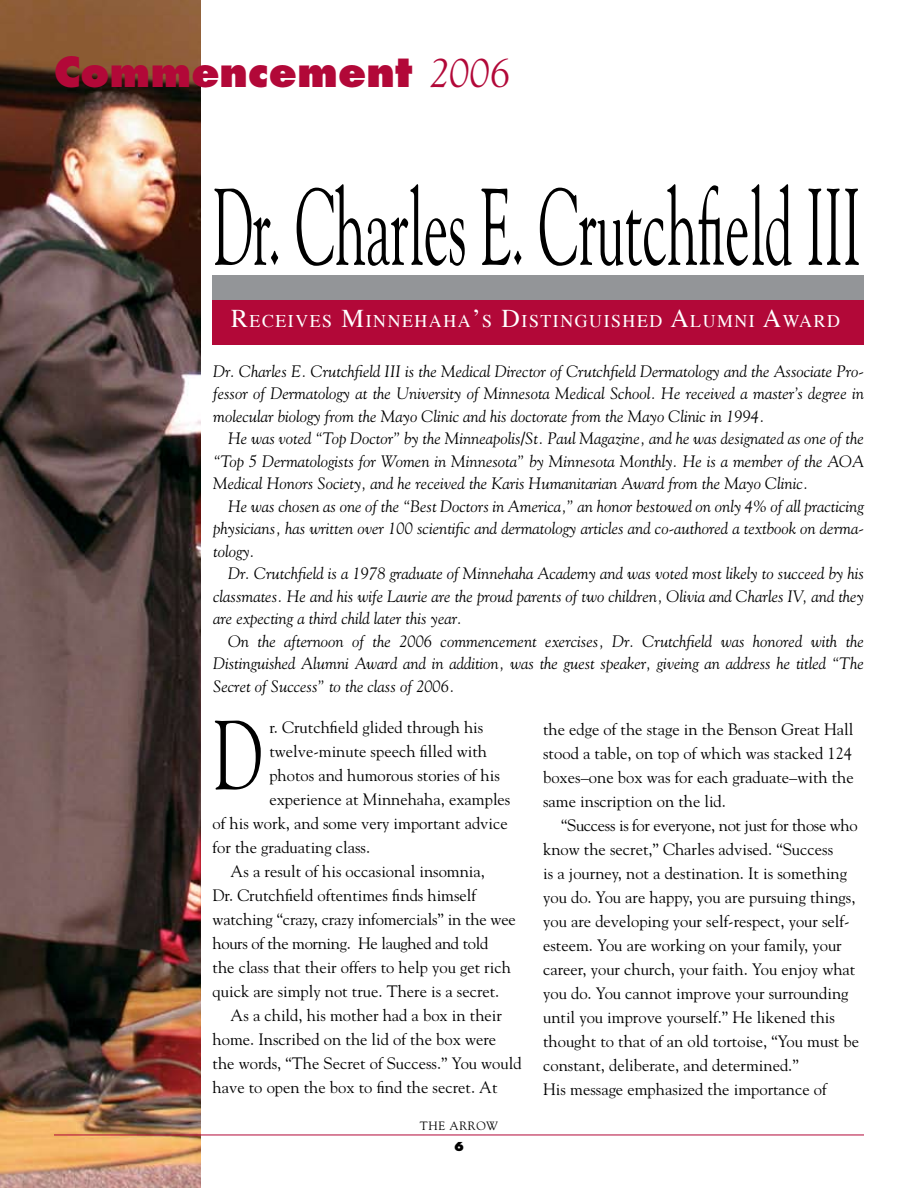
<style>
.page{position:relative;width:918px;height:1188px;background:#fff}
.page>*{position:absolute;margin:0;border:0;box-sizing:border-box;transform-origin:0 0}
.t1{font:108px "Goudy";color:#000;scale:.51 1}
.t2{font:97.5px "Goudy";color:#000;scale:.7 1}
.t3{font:800 40.5px "Futura Std";color:#b20838}
.t4{font:17.85px "Times";letter-spacing:.085em;color:#fff}
.t5{font:16.5px/24px "Goudy";color:#000;text-align:justify}
.t6{font:italic 16.5px/22.5px "Goudy";color:#000;text-align:justify}
.t7{font:16.5px "Goudy";letter-spacing:-.02em;color:#000}
.t8{font:12px "Goudy";letter-spacing:.05em;color:#000}
.t9{font:800 12px "Futura Std";color:#000}
.s1{font-family:"Goudy";font-weight:400;font-style:italic}
.s2{font-size:25.5px}
</style>
<div class="page">
<img style="left:0;top:0;width:201px;height:1188px">
<div style="left:213px;top:275px;width:651px;height:44px;background:#939598"></div>
<div style="left:213px;top:300px;width:651px;height:45px;background:#b20838"></div>
<hr style="left:54px;top:1135px;width:810px;height:1px;background:#b20838">
<h3 class="t3" style="left:54px;top:47px;width:458px">Commencement <span class="s1">2006</span></h3>
<h1 class="t1" style="left:213px;top:160px;width:1273px">Dr. Charles E. Crutchfield III</h1>
<p class="t4" style="left:231px;top:309px;width:597px"><span class="s2">R</span>ECEIVES <span class="s2">M</span>INNEHAHA<span class="s2">’</span>S <span class="s2">D</span>ISTINGUISHED <span class="s2">A</span>LUMNI <span class="s2">A</span>WARD</p>
<p class="t6" style="left:213px;top:360px;width:652px">Dr. Charles E. Crutchfield III is the Medical Director of Crutchfield Dermatology and the Associate Pro&shy;fessor of Dermatology at the University of Minnesota Medical School. He received a master’s degree in molecular biology from the Mayo Clinic and his doctorate from the Mayo Clinic in 1994.</p>
<p class="t6" style="left:213px;top:427px;width:652px;text-indent:15px">He was voted “Top Doctor” by the Minneapolis/St. Paul Magazine, and he was designated as one of the “Top 5 Dermatologists for Women in Minnesota” by Minnesota Monthly. He is a member of the AOA Medical Honors Society, and he received the Karis Humanitarian Award from the Mayo Clinic.</p>
<p class="t6" style="left:213px;top:495px;width:652px;text-indent:15px">He was chosen as one of the “Best Doctors in America,” an honor bestowed on only 4% of all practicing physicians, has written over 100 scientific and dermatology articles and co-authored a textbook on derma&shy;tology.</p>
<p class="t6" style="left:213px;top:562px;width:652px;text-indent:15px">Dr. Crutchfield is a 1978 graduate of Minnehaha Academy and was voted most likely to succeed by his classmates. He and his wife Laurie are the proud parents of two children, Olivia and Charles IV, and they are expecting a third child later this year.</p>
<p class="t6" style="left:213px;top:630px;width:652px;text-indent:15px">On the afternoon of the 2006 commencement exercises, Dr. Crutchfield was honored with the Distinguished Alumni Award and in addition, was the guest speaker, giveing an address he titled “The Secret of Success” to the class of 2006.</p>
<p class="t5" style="left:543px;top:717px;width:312px">the edge of the stage in the Benson Great Hall stood a table, on top of which was stacked 124 boxes–one box was for each graduate–with the same inscription on the lid.</p>
<p class="t5" style="left:543px;top:813px;width:317px;text-align:left;text-indent:18px">“Success is for everyone, not just for those who know the secret,” Charles advised. “Success<br>is a journey, not a destination. It is something you do. You are happy, you are pursuing things, you are developing your self-respect, your self&shy;esteem. You are working on your family, your career, your church, your faith. You enjoy what you do. You cannot improve your surrounding until you improve yourself.” He likened this thought to that of an old tortoise, “You must be constant, deliberate, and determined.”<br>His message emphasized the importance of</p>
<h2 class="t2" style="left:213px;top:695px;width:72px">D</h2>
<p class="t5" style="left:269px;top:715px;width:216px">r. Crutchfield glided through his</p>
<p class="t5" style="left:269px;top:739px;width:219px">twelve-minute speech filled with</p>
<p class="t5" style="left:269px;top:763px;width:232px">photos and humorous stories of his</p>
<p class="t5" style="left:269px;top:787px;width:243px">experience at Minnehaha, examples</p>
<p class="t5" style="left:213px;top:811px;width:297px">of his work, and some very important advice</p>
<p class="t5" style="left:213px;top:835px;width:159px">for the graduating class.</p>
<p class="t5" style="left:231px;top:859px;width:256px">As a result of his occasional insomnia,</p>
<p class="t5" style="left:213px;top:883px;width:265px">Dr. Crutchfield oftentimes finds himself</p>
<p class="t5" style="left:213px;top:907px;width:305px">watching “crazy, crazy infomercials” in the wee</p>
<p class="t7" style="left:213px;top:933px;width:277px">hours of the morning. He laughed and told</p>
<p class="t5" style="left:213px;top:955px;width:300px">the class that their offers to help you get rich</p>
<p class="t5" style="left:213px;top:979px;width:288px">quick are simply not true. There is a secret.</p>
<p class="t5" style="left:231px;top:1003px;width:273px">As a child, his mother had a box in their</p>
<p class="t5" style="left:213px;top:1027px;width:285px">home. Inscribed on the lid of the box were</p>
<p class="t5" style="left:213px;top:1051px;width:311px">the words, “The Secret of Success.” You would</p>
<p class="t5" style="left:213px;top:1075px;width:287px">have to open the box to find the secret. At</p>
<p class="t8" style="left:420px;top:1118px;width:80px">THE ARROW</p>
<p class="t9" style="left:454px;top:1139px;width:11px">6</p>
</div>
